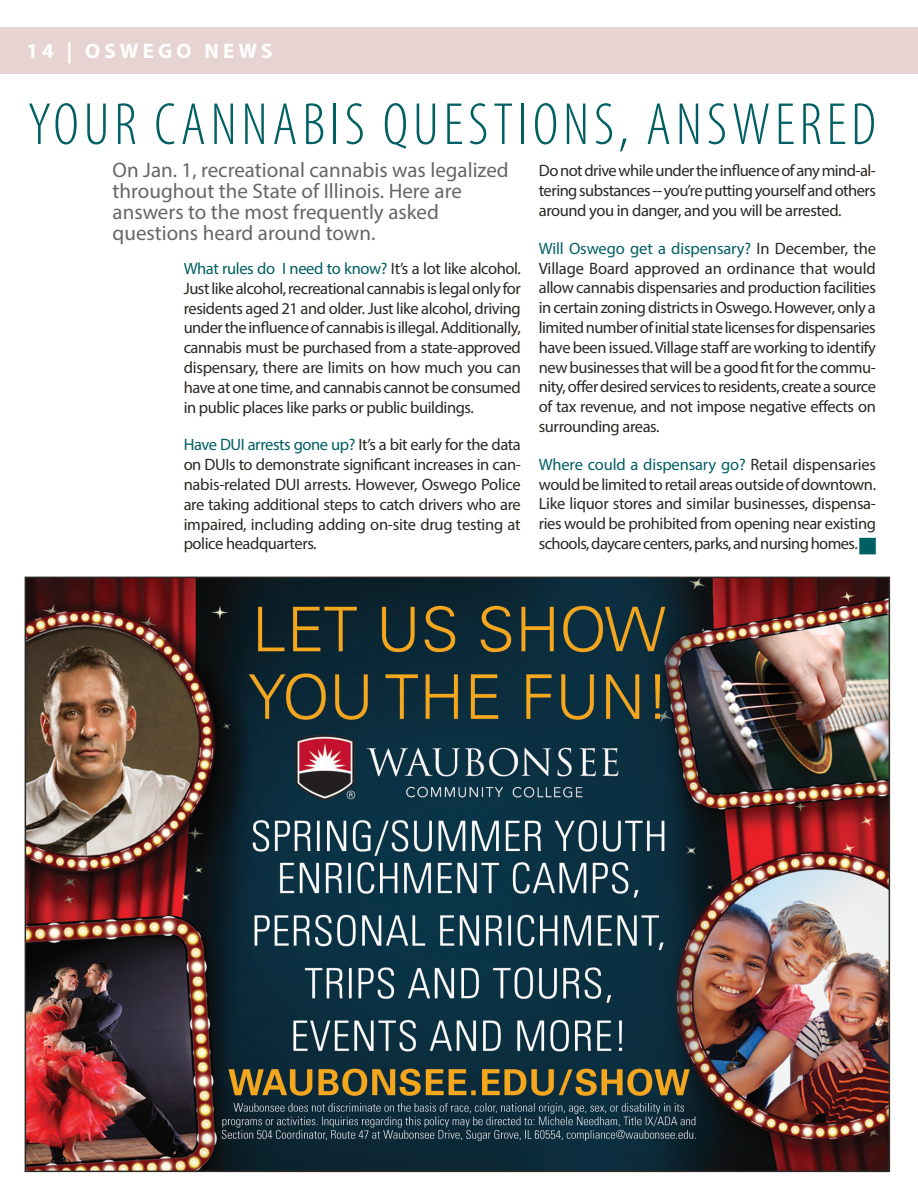
<style>
.page{position:relative;width:918px;height:1188px;background:#fff}
.page>*{position:absolute;margin:0;border:0;box-sizing:border-box;transform-origin:0 0}
.Heading_MASTER{font:300 condensed 60px "Myriad Pro";letter-spacing:.08em;color:#005f62}
.Byline{font:21px/21px "Myriad Pro";color:#656666}
.Header_master_page{font:700 21px "Myriad Pro";letter-spacing:.2em;color:#fff}
.Body{font:16.5px/19.8px "Myriad Pro";letter-spacing:-.025em;color:#2c2823;text-align:justify}
.s1{color:#005f62}
</style>
<div class="page">
<div style="left:0;top:27px;width:918px;height:46px;background:#e7d4d2"></div>
<img style="left:28px;top:580px;width:859px;height:589px">
<p class="Header_master_page" style="left:26px;top:37px;width:248px">14 | OSWEGO NEWS</p>
<p class="Heading_MASTER" style="left:28px;top:92px;width:850px">YOUR CANNABIS QUESTIONS, ANSWERED</p>
<p class="Byline" style="left:113px;top:159px;width:398px">On Jan. 1, recreational cannabis was legalized throughout the State of Illinois. Here are answers to the most frequently asked questions heard around town.</p>
<p class="Body" style="left:184px;top:258px;width:339px"><span class="s1">What rules do I need to know?</span> It’s a lot like alcohol.<br>Just like alcohol, recreational cannabis is legal only for residents aged 21 and older. Just like alcohol, driving under the influence of cannabis is illegal. Additionally, cannabis must be purchased from a state-approved dispensary, there are limits on how much you can have at one time, and cannabis cannot be consumed in public places like parks or public buildings.</p>
<p class="Body" style="left:184px;top:435px;width:339px"><span class="s1">Have DUI arrests gone up?</span> It’s a bit early for the data on DUIs to demonstrate significant increases in can&shy;nabis-related DUI arrests. However, Oswego Police are taking additional steps to catch drivers who are impaired, including adding on-site drug testing at police headquarters.</p>
<p class="Body" style="left:539px;top:161px;width:339px">Do not drive while under the influence of any mind-al&shy;tering substances -- you’re putting yourself and others around you in danger, and you will be arrested.</p>
<p class="Body" style="left:539px;top:238px;width:339px"><span class="s1">Will Oswego get a dispensary?</span> In December, the Village Board approved an ordinance that would allow cannabis dispensaries and production facilities in certain zoning districts in Oswego. However, only a limited number of initial state licenses for dispensaries have been issued. Village staff are working to identify new businesses that will be a good fit for the commu&shy;nity, offer desired services to residents, create a source of tax revenue, and not impose negative effects on surrounding areas.</p>
<p class="Body" style="left:539px;top:454px;width:339px"><span class="s1">Where could a dispensary go?</span> Retail dispensaries would be limited to retail areas outside of downtown.<br>Like liquor stores and similar businesses, dispensa&shy;ries would be prohibited from opening near existing schools, daycare centers, parks, and nursing homes.</p>
</div>
